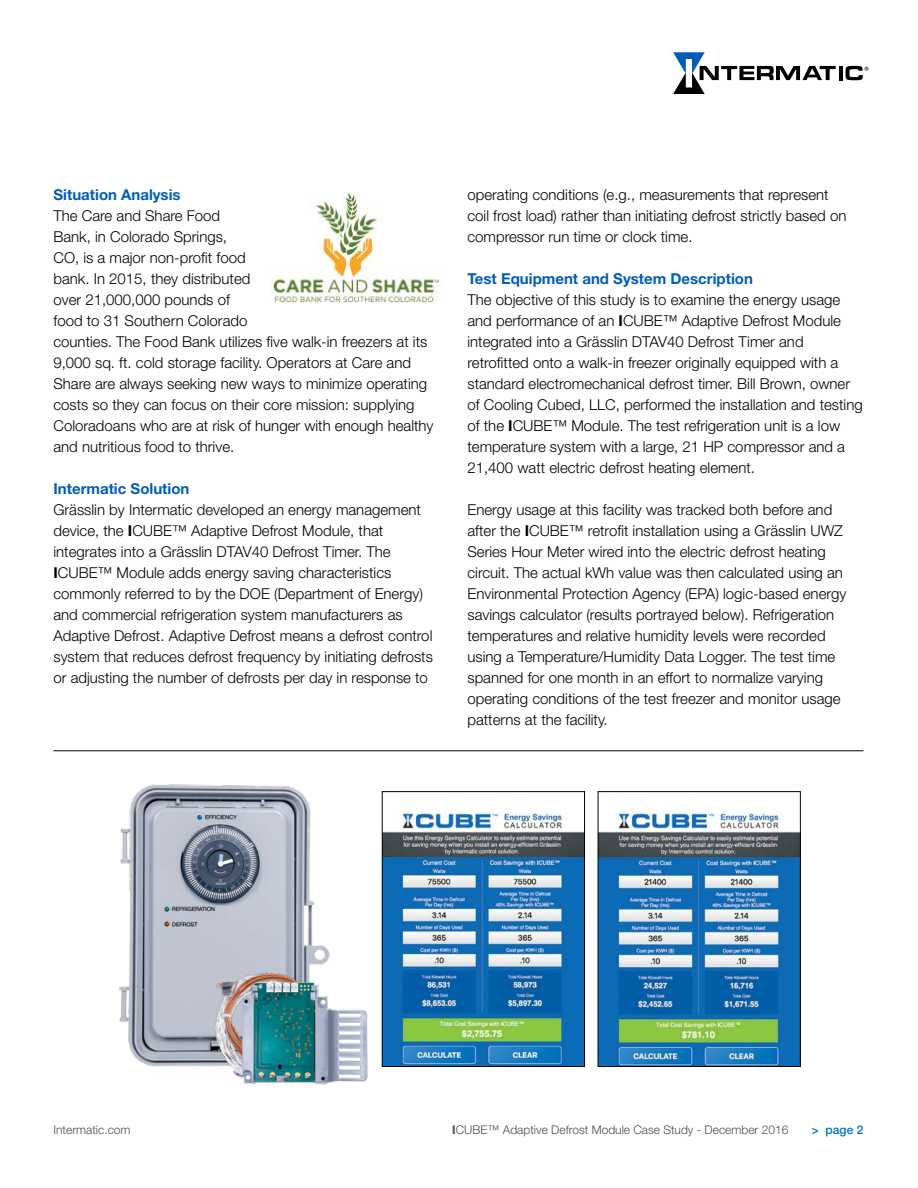
<style>
.page{position:relative;width:918px;height:1188px;background:#fff}
.page>*{position:absolute;margin:0;border:0;box-sizing:border-box;transform-origin:0 0}
.t1{font:300 15px/21px "Helvetica Neue LT Std";color:#000}
.t2{font:700 15px "Helvetica Neue LT Std";color:#005db9}
.t3{font:300 12px "Helvetica Neue LT Std";color:#4d4d4f}
.t4{font:500 12px "Helvetica Neue LT Std";color:#0072c4}
.s1{font-weight:700}
</style>
<div class="page">
<img style="left:119px;top:784px;width:196px;height:283px">
<hr style="left:839px;top:66px;width:3px;height:14px;background:#000">
<svg style="left:846px;top:66px;width:23px;height:14px"></svg>
<svg style="left:673px;top:52px;width:163px;height:42px"></svg>
<img style="left:271px;top:192px;width:170px;height:111px">
<img style="left:384px;top:808px;width:199px;height:257px">
<div style="left:382px;top:791px;width:203px;height:276px;border:1px solid #000"></div>
<hr style="left:53px;top:751px;width:810px;height:1px;background:#000">
<img style="left:600px;top:808px;width:199px;height:257px">
<div style="left:598px;top:791px;width:203px;height:276px;border:1px solid #000"></div>
<img style="left:176px;top:934px;width:154px;height:133px">
<img style="left:208px;top:956px;width:122px;height:111px">
<img style="left:228px;top:981px;width:140px;height:104px">
<p class="t2" style="left:53px;top:185px;width:129px">Situation Analysis</p>
<p class="t1" style="left:53px;top:205px;width:382px">The Care and Share Food<br>Bank, in Colorado Springs,<br>CO, is a major non-profit food<br>bank. In 2015, they distributed<br>over 21,000,000 pounds of<br>food to 31 Southern Colorado<br>counties. The Food Bank utilizes five walk-in freezers at its 9,000 sq. ft. cold storage facility. Operators at Care and Share are always seeking new ways to minimize operating costs so they can focus on their core mission: supplying Coloradoans who are at risk of hunger with enough healthy and nutritious food to thrive.</p>
<p class="t2" style="left:53px;top:479px;width:138px">Intermatic Solution</p>
<p class="t1" style="left:53px;top:499px;width:381px">Grässlin by Intermatic developed an energy management device, the <span class="s1">I</span>CUBE™ Adaptive Defrost Module, that integrates into a Grässlin DTAV40 Defrost Timer. The <span class="s1">I</span>CUBE™ Module adds energy saving characteristics commonly referred to by the DOE (Department of Energy) and commercial refrigeration system manufacturers as Adaptive Defrost. Adaptive Defrost means a defrost control system that reduces defrost frequency by initiating defrosts or adjusting the number of defrosts per day in response to</p>
<p class="t1" style="left:467px;top:184px;width:380px">operating conditions (e.g., measurements that represent coil frost load) rather than initiating defrost strictly based on compressor run time or clock time.</p>
<p class="t2" style="left:467px;top:269px;width:287px">Test Equipment and System Description</p>
<p class="t1" style="left:467px;top:289px;width:397px">The objective of this study is to examine the energy usage and performance of an <span class="s1">I</span>CUBE™ Adaptive Defrost Module integrated into a Grässlin DTAV40 Defrost Timer and retrofitted onto a walk-in freezer originally equipped with a standard electromechanical defrost timer. Bill Brown, owner of Cooling Cubed, LLC, performed the installation and testing of the <span class="s1">I</span>CUBE™ Module. The test refrigeration unit is a low temperature system with a large, 21 HP compressor and a 21,400 watt electric defrost heating element.</p>
<p class="t1" style="left:467px;top:499px;width:381px">Energy usage at this facility was tracked both before and after the <span class="s1">I</span>CUBE™ retrofit installation using a Grässlin UWZ Series Hour Meter wired into the electric defrost heating circuit. The actual kWh value was then calculated using an Environmental Protection Agency (EPA) logic-based energy savings calculator (results portrayed below). Refrigeration temperatures and relative humidity levels were recorded using a Temperature/Humidity Data Logger. The test time spanned for one month in an effort to normalize varying operating conditions of the test freezer and monitor usage patterns at the facility.</p>
<p class="t3" style="left:53px;top:1122px;width:79px">Intermatic.com</p>
<p class="t3" style="left:452px;top:1122px;width:338px"><span class="s1">I</span>CUBE™ Adaptive Defrost Module Case Study - December 2016</p>
<p class="t4" style="left:812px;top:1123px;width:53px">&gt; page 2</p>
</div>
